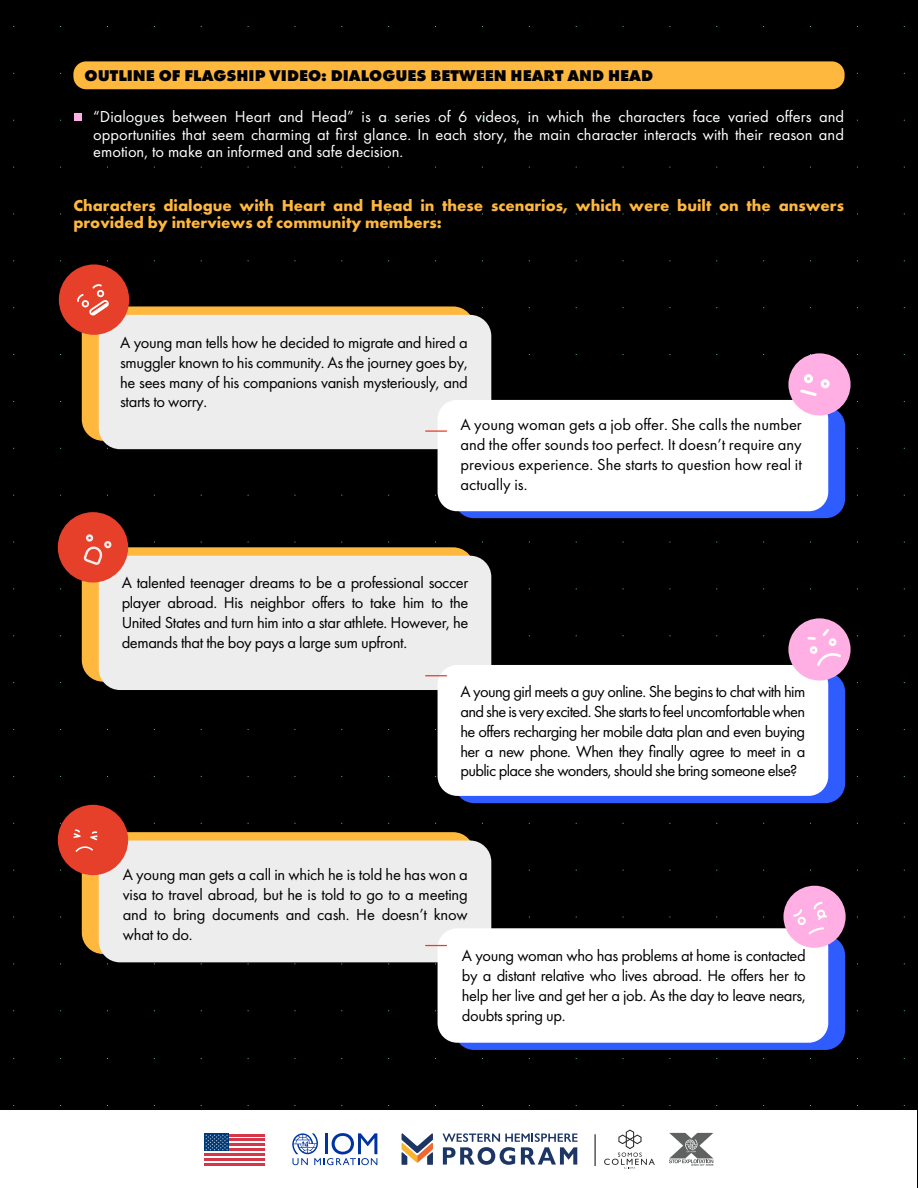
<style>
.page{position:relative;width:918px;height:1188px;background:#000}
.page>*{position:absolute;margin:0;border:0;box-sizing:border-box;transform-origin:0 0}
.t1{font:16.5px/19.8px "Futura PT";letter-spacing:-.025em;color:#000;text-align:justify}
.t2{font:16.5px/17.2px "Futura PT";color:#fff;text-align:justify}
.t3{font:700 16.5px/17.2px "Futura PT";color:#ffb83e}
.t4{font:800 16.2px "Futura PT";color:#000}
</style>
<div class="page">
<div style="left:82px;top:306px;width:392px;height:135px;background:#ffb83e;border-radius:21px"></div>
<div style="left:99px;top:315px;width:392px;height:134px;background:#ededed;border-radius:21px"></div>
<div style="left:59px;top:264px;width:70px;height:71px;background:#e6402a;border-radius:50%"></div>
<svg style="left:77px;top:284px;width:32px;height:32px"></svg>
<div style="left:454px;top:407px;width:391px;height:111px;background:#2f5cff;border-radius:19px"></div>
<div style="left:438px;top:400px;width:390px;height:111px;background:#fff;border-radius:19px"></div>
<div style="left:788px;top:353px;width:63px;height:62px;background:#ffafe4;border-radius:50%"></div>
<svg style="left:800px;top:374px;width:30px;height:22px"></svg>
<hr style="left:426px;top:430px;width:20px;height:2px;background:#e6402a">
<div style="left:73px;top:61px;width:772px;height:28px;background:#ffb83e;border-radius:13px"></div>
<div style="left:74px;top:113px;width:8px;height:8px;background:#ffafe4"></div>
<div style="left:82px;top:547px;width:392px;height:135px;background:#ffb83e;border-radius:21px"></div>
<div style="left:99px;top:556px;width:392px;height:134px;background:#ededed;border-radius:21px"></div>
<div style="left:58px;top:512px;width:70px;height:71px;background:#e6402a;border-radius:50%"></div>
<svg style="left:83px;top:534px;width:29px;height:31px"></svg>
<div style="left:454px;top:672px;width:391px;height:131px;background:#2f5cff;border-radius:20px"></div>
<div style="left:438px;top:665px;width:390px;height:131px;background:#fff;border-radius:20px"></div>
<div style="left:788px;top:618px;width:63px;height:63px;background:#ffafe4;border-radius:50%"></div>
<svg style="left:807px;top:629px;width:34px;height:37px"></svg>
<svg style="left:426px;top:675px;width:20px;height:1px"></svg>
<div style="left:82px;top:832px;width:392px;height:122px;background:#ffb83e;border-radius:21px"></div>
<div style="left:99px;top:841px;width:392px;height:121px;background:#ededed;border-radius:21px"></div>
<div style="left:58px;top:805px;width:70px;height:70px;background:#e6402a;border-radius:50%"></div>
<svg style="left:73px;top:829px;width:25px;height:23px"></svg>
<div style="left:454px;top:936px;width:391px;height:114px;background:#2f5cff;border-radius:20px"></div>
<div style="left:438px;top:928px;width:390px;height:115px;background:#fff;border-radius:20px"></div>
<div style="left:783px;top:886px;width:63px;height:62px;background:#ffafe4;border-radius:50%"></div>
<svg style="left:793px;top:902px;width:34px;height:32px"></svg>
<svg style="left:426px;top:945px;width:20px;height:1px"></svg>
<div style="left:0;top:1111px;width:917px;height:77px;background:#fff"></div>
<svg style="left:292px;top:1133px;width:85px;height:32px"></svg>
<hr style="left:205px;top:1153px;width:60px;height:3px;background:#d73648">
<hr style="left:205px;top:1158px;width:60px;height:3px;background:#d73648">
<hr style="left:205px;top:1163px;width:60px;height:3px;background:#d73648">
<hr style="left:229px;top:1134px;width:36px;height:2px;background:#d73648">
<hr style="left:229px;top:1139px;width:36px;height:2px;background:#d73648">
<hr style="left:229px;top:1144px;width:36px;height:2px;background:#d73648">
<hr style="left:229px;top:1148px;width:36px;height:3px;background:#d73648">
<div style="left:205px;top:1134px;width:24px;height:17px;background:#003976"></div>
<svg style="left:204px;top:1134px;width:24px;height:17px"></svg>
<svg style="left:402px;top:1133px;width:31px;height:32px"></svg>
<svg style="left:443px;top:1133px;width:135px;height:32px"></svg>
<svg style="left:669px;top:1133px;width:45px;height:33px"></svg>
<hr style="left:595px;top:1134px;width:1px;height:32px;background:#000">
<svg style="left:604px;top:1130px;width:51px;height:39px"></svg>
<p class="t4" style="left:85px;top:66px;width:570px">OUTLINE OF FLAGSHIP VIDEO: DIALOGUES BETWEEN HEART AND HEAD</p>
<p class="t2" style="left:93px;top:108px;width:753px">“Dialogues between Heart and Head” is a series of 6 videos, in which the characters face varied offers and opportunities that seem charming at first glance. In each story, the main character interacts with their reason and emotion, to make an informed and safe decision.</p>
<p class="t3" style="left:73px;top:197px;width:772px">Characters dialogue with Heart and Head in these scenarios, which were built on the answers provided by interviews of community members:</p>
<p class="t1" style="left:120px;top:333px;width:349px">A young man tells how he decided to migrate and hired a smuggler known to his community. As the journey goes by, he sees many of his companions vanish mysteriously, and starts to worry.</p>
<p class="t1" style="left:460px;top:415px;width:343px">A young woman gets a job offer. She calls the number and the offer sounds too perfect. It doesn’t require any previous experience. She starts to question how real it actually is.</p>
<p class="t1" style="left:122px;top:573px;width:348px">A talented teenager dreams to be a professional soccer player abroad. His neighbor offers to take him to the United States and turn him into a star athlete. However, he demands that the boy pays a large sum upfront.</p>
<p class="t1" style="left:460px;top:682px;width:346px">A young girl meets a guy online. She begins to chat with him and she is very excited. She starts to feel uncomfortable when he offers recharging her mobile data plan and even buying her a new phone. When they finally agree to meet in a public place she wonders, should she bring someone else?</p>
<p class="t1" style="left:123px;top:865px;width:347px">A young man gets a call in which he is told he has won a visa to travel abroad, but he is told to go to a meeting and to bring documents and cash. He doesn’t know what to do.</p>
<p class="t1" style="left:462px;top:946px;width:345px">A young woman who has problems at home is contacted by a distant relative who lives abroad. He offers her to help her live and get her a job. As the day to leave nears, doubts spring up.</p>
</div>
